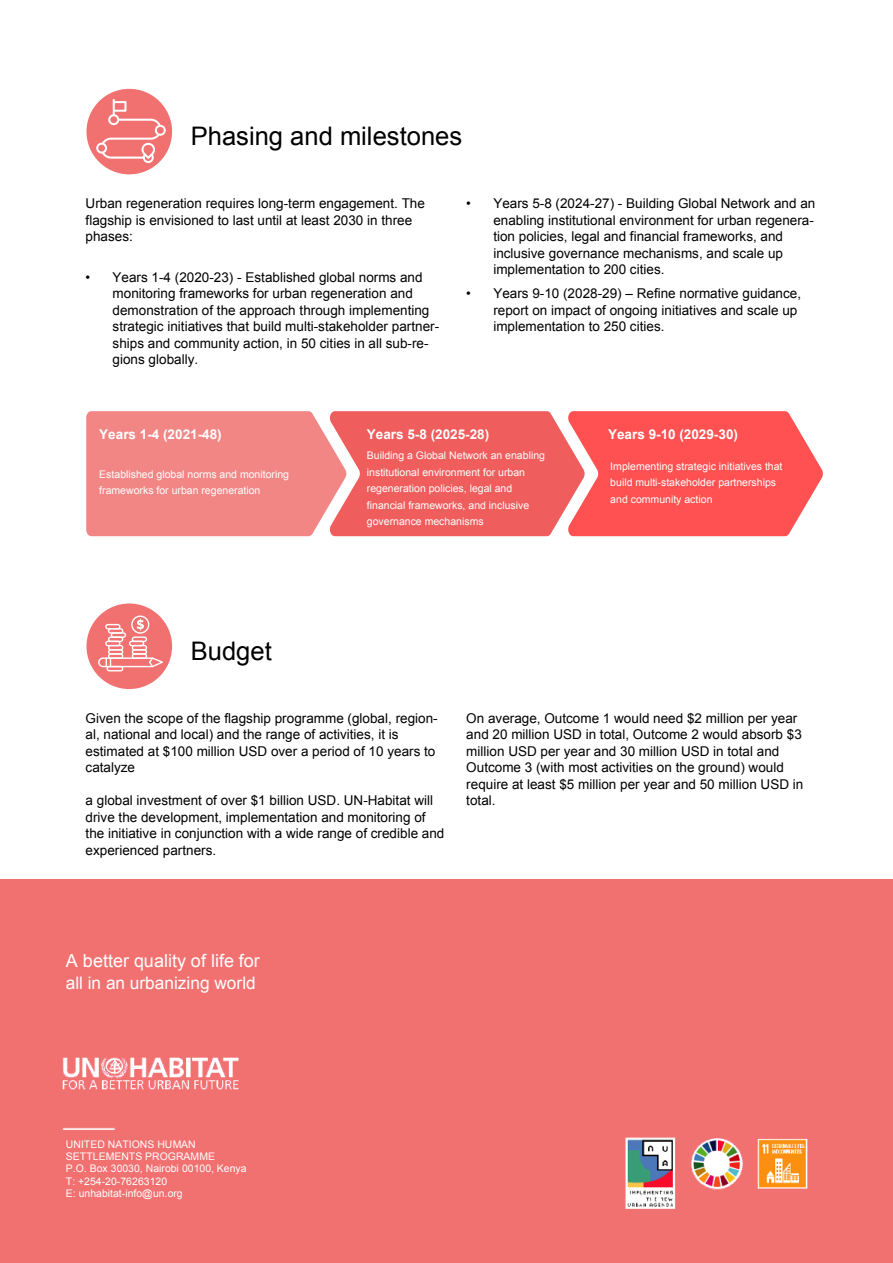
<style>
.page{position:relative;width:893px;height:1263px;background:#fff}
.page>*{position:absolute;margin:0;border:0;box-sizing:border-box;transform-origin:0 0}
.t1{font:25.5px "Arial";color:#000}
.t2{font:18px "Arial";color:#fff}
.t3{font:17.25px "Arial";letter-spacing:-.005em;color:#fff}
.t4{font:13.5px/16.5px "Arial";color:#000}
.t5{font:700 13.5px "Arial";color:#fff}
.t6{font:10.5px/16.5px "Arial";color:#fff}
</style>
<div class="page">
<svg style="left:86px;top:411px;width:737px;height:125px;background:#f57170"></svg>
<div style="left:86px;top:89px;width:86px;height:85px;background:#f17070;border-radius:50%"></div>
<div style="left:86px;top:603px;width:86px;height:86px;background:#f17070;border-radius:50%"></div>
<div style="left:0;top:879px;width:892px;height:384px;background:#f17070"></div>
<svg style="left:96px;top:99px;width:70px;height:65px"></svg>
<svg style="left:98px;top:615px;width:65px;height:56px"></svg>
<h1 class="t1" style="left:191px;top:119px;width:273px">Phasing and milestones</h1>
<p class="t4" style="left:86px;top:195px;width:341px">Urban regeneration requires long-term engagement. The flagship is envisioned to last until at least 2030 in three phases:</p>
<p class="t4" style="left:113px;top:269px;width:328px;text-indent:-27px">• Years 1-4 (2020-23) - Established global norms and monitoring frameworks for urban regeneration and demonstration of the approach through implementing strategic initiatives that build multi-stakeholder partner&shy;ships and community action, in 50 cities in all sub-re&shy;gions globally.</p>
<p class="t4" style="left:493px;top:195px;width:323px;text-indent:-27px">• Years 5-8 (2024-27) - Building Global Network and an enabling institutional environment for urban regenera&shy;tion policies, legal and financial frameworks, and inclusive governance mechanisms, and scale up implementation to 200 cities.</p>
<p class="t4" style="left:493px;top:285px;width:309px;text-indent:-27px">• Years 9-10 (2028-29) – Refine normative guidance, report on impact of ongoing initiatives and scale up implementation to 250 cities.</p>
<p class="t5" style="left:99px;top:425px;width:124px">Years 1-4 (2021-48)</p>
<p class="t5" style="left:367px;top:425px;width:124px">Years 5-8 (2025-28)</p>
<p class="t5" style="left:608px;top:425px;width:131px">Years 9-10 (2029-30)</p>
<p class="t6" style="left:99px;top:466px;width:191px">Established global norms and monitoring frameworks for urban regeneration</p>
<h1 class="t1" style="left:191px;top:634px;width:82px">Budget</h1>
<p class="t6" style="left:367px;top:447px;width:179px">Building a Global Network an enabling institutional environment for urban regeneration policies, legal and financial frameworks, and inclusive governance mechanisms</p>
<p class="t6" style="left:610px;top:458px;width:174px">Implementing strategic initiatives that build multi-stakeholder partnerships and community action</p>
<p class="t4" style="left:86px;top:710px;width:353px">Given the scope of the flagship programme (global, region&shy;al, national and local) and the range of activities, it is estimated at $100 million USD over a period of 10 years to catalyze</p>
<p class="t4" style="left:86px;top:792px;width:360px">a global investment of over $1 billion USD. UN-Habitat will drive the development, implementation and monitoring of the initiative in conjunction with a wide range of credible and experienced partners.</p>
<p class="t4" style="left:466px;top:710px;width:338px">On average, Outcome 1 would need $2 million per year and 20 million USD in total, Outcome 2 would absorb $3 million USD per year and 30 million USD in total and Outcome 3 (with most activities on the ground) would require at least $5 million per year and 50 million USD in total.</p>
<h2 class="t2" style="left:66px;top:949px;width:195px">A better quality of life for</h2>
<p class="t3" style="left:66px;top:971px;width:191px">all in an urbanizing world</p>
<p class="t6" style="left:66px;top:1138px;width:182px;line-height:12.1px">UNITED NATIONS HUMAN<br>SETTLEMENTS PROGRAMME<br>P.O. Box 30030, Nairobi 00100, Kenya<br>T: +254-20-76263120<br>E: unhabitat-info@un.org</p>
</div>
